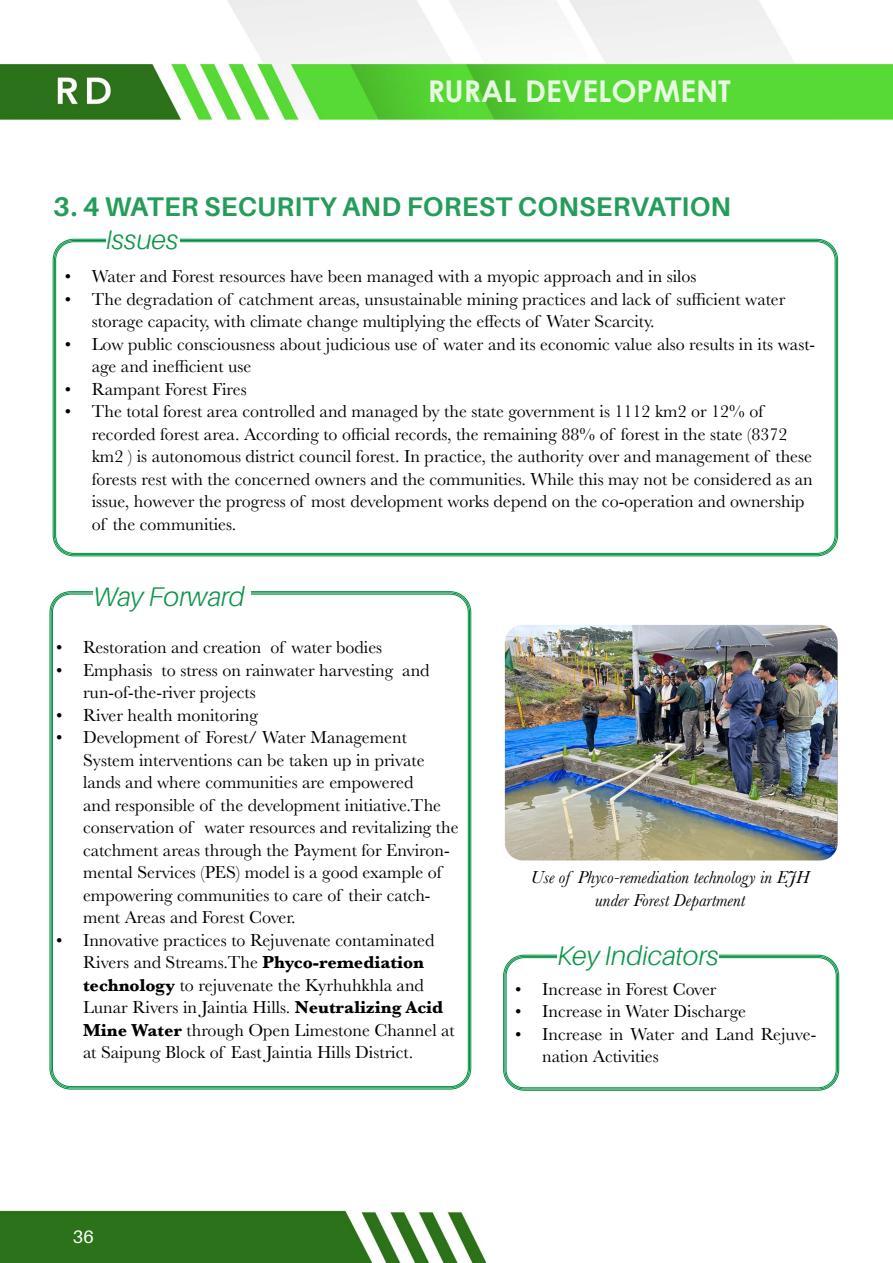
<style>
.page{position:relative;width:893px;height:1263px;background:#fff}
.page>*{position:absolute;margin:0;border:0;box-sizing:border-box;transform-origin:0 0}
.t1{font:700 30px "Century Gothic";color:#fff}
.t2{font:700 27px "Aileron";letter-spacing:.01em;color:#008e3f}
.t3{font:italic 300 27px "Aileron";color:#008e3f}
.t4{font:18px/22.5px "Baskerville";color:#000}
.t5{font:italic 18px/22.5px "Baskerville";color:#000;text-align:center}
.t6{font:18px "Aileron";color:#fff}
.s1{font-weight:700}
</style>
<div class="page">
<img style="left:0;top:0;width:893px;height:1263px">
<div style="left:506px;top:957px;width:330px;height:131px;border:1px solid #008e3f;border-radius:18px"></div>
<svg style="left:106px;top:228px;width:74px;height:22px"></svg>
<div style="left:93px;top:586px;width:157px;height:21px;background:#fff"></div>
<svg style="left:557px;top:944px;width:162px;height:22px"></svg>
<img style="left:505px;top:625px;width:333px;height:235px">
<h1 class="t1" style="left:427px;top:69px;width:305px">RURAL DEVELOPMENT</h1>
<h2 class="t2" style="left:54px;top:191px;width:679px">3. 4 WATER SECURITY AND FOREST CONSERVATION</h2>
<h2 class="t3" style="left:106px;top:225px;width:74px">Issues</h2>
<p class="t4" style="left:65px;top:265px;width:633px">• Water and Forest resources have been managed with a myopic approach and in silos</p>
<p class="t4" style="left:92px;top:288px;width:695px;text-indent:-27px">• The degradation of catchment areas, unsustainable mining practices and lack of sufficient water storage capacity, with climate change multiplying the effects of Water Scarcity.</p>
<p class="t4" style="left:92px;top:333px;width:725px;text-indent:-27px">• Low public consciousness about judicious use of water and its economic value also results in its wast&shy;age and inefficient use</p>
<p class="t4" style="left:65px;top:378px;width:184px">• Rampant Forest Fires</p>
<p class="t4" style="left:92px;top:400px;width:723px;text-indent:-27px">• The total forest area controlled and managed by the state government is 1112 km2 or 12% of recorded forest area. According to official records, the remaining 88% of forest in the state (8372 km2 ) is autonomous district council forest. In practice, the authority over and management of these forests rest with the concerned owners and the communities. While this may not be considered as an issue, however the progress of most development works depend on the co-operation and ownership of the communities.</p>
<h2 class="t3" style="left:93px;top:582px;width:153px">Way Forward</h2>
<p class="t4" style="left:56px;top:636px;width:328px">• Restoration and creation of water bodies</p>
<p class="t4" style="left:83px;top:659px;width:348px;text-indent:-27px">• Emphasis to stress on rainwater harvesting and run-of-the-river projects</p>
<p class="t4" style="left:56px;top:704px;width:203px">• River health monitoring</p>
<p class="t4" style="left:83px;top:726px;width:377px;text-indent:-27px">• Development of Forest/ Water Management System interventions can be taken up in private lands and where communities are empowered<br>and responsible of the development initiative.The conservation of water resources and revitalizing the catchment areas through the Payment for Environ&shy;mental Services (PES) model is a good example of empowering communities to care of their catch&shy;ment Areas and Forest Cover.</p>
<p class="t4" style="left:83px;top:929px;width:373px;text-indent:-27px">• Innovative practices to Rejuvenate contaminated Rivers and Streams.The <span class="s1">Phyco-remediation technology</span> to rejuvenate the Kyrhuhkhla and Lunar Rivers in Jaintia Hills. <span class="s1">Neutralizing Acid Mine Water</span> through Open Limestone Channel at at Saipung Block of East Jaintia Hills District.</p>
<p class="t5" style="left:531px;top:866px;width:281px">Use of Phyco-remediation technology in EJH under Forest Department</p>
<h2 class="t3" style="left:557px;top:941px;width:163px">Key Indicators</h2>
<p class="t4" style="left:515px;top:978px;width:203px">• Increase in Forest Cover</p>
<p class="t4" style="left:515px;top:1000px;width:232px">• Increase in Water Discharge</p>
<p class="t4" style="left:542px;top:1023px;width:276px;text-indent:-27px">• Increase in Water and Land Rejuve&shy;nation Activities</p>
<p class="t6" style="left:73px;top:1227px;width:22px">36</p>
</div>
